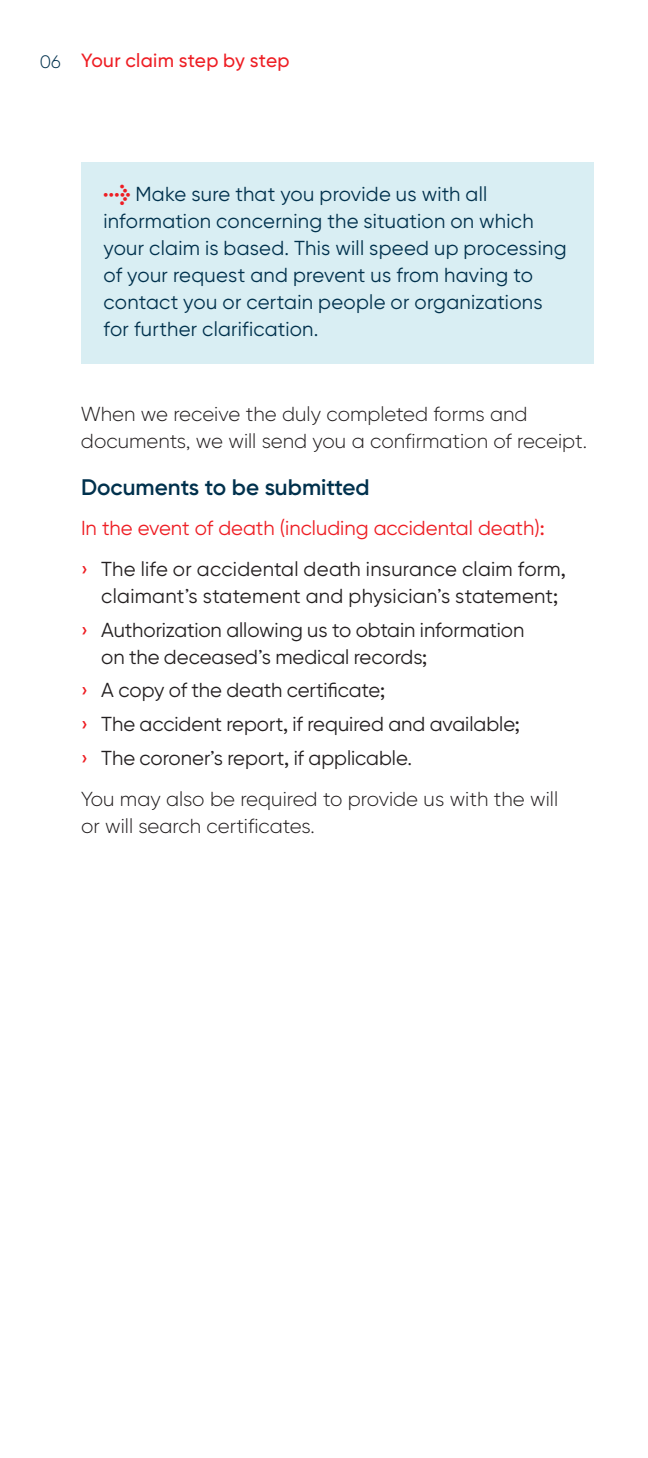
<style>
.page{position:relative;width:648px;height:1458px;background:#fff}
.page>*{position:absolute;margin:0;border:0;box-sizing:border-box;transform-origin:0 0}
.t1{font:600 22.5px "Gilroy BN";color:#00314d}
.t2{font:20.25px/33.8px "Gilroy BN";color:#231f20}
.t3{font:20.25px/27px "Gilroy BN";letter-spacing:.015em;color:#00314d}
.t4{font:300 20.25px/27px "Gilroy BN";color:#231f20}
.t5{font:20.25px/40.5px "Gilroy BN";color:#ee1d23}
.t6{font:500 19.12px "Gilroy BN";letter-spacing:.015em;color:#ee1d23}
.s1{font-weight:300;font-size:18px;color:#00314d}
.s2{font-family:"Meta Bold Expert";font-size:22.5px;color:#ee1d23}
.s3{font-weight:500}
.s4{color:#231f20}
.s5{font-weight:500;color:#ee1d23}
</style>
<div class="page">
<div style="left:81px;top:162px;width:513px;height:201px;background:#d9eef3"></div>
<p class="t6" style="left:40px;top:49px;width:251px"><span class="s1">06</span> Your claim step by step</p>
<p class="t3" style="left:104px;top:181px;width:465px"><span class="s2">l</span> Make sure that you provide us with all information concerning the situation on which your claim is based. This will speed up processing of your request and prevent us from having to contact you or certain people or organizations for further clarification.</p>
<p class="t4" style="left:81px;top:400px;width:508px">When we receive the duly completed forms and documents, we will send you a confirmation of receipt.</p>
<p class="t1" style="left:81px;top:473px;width:290px">Documents to be submitted</p>
<p class="t5" style="left:81px;top:508px;width:487px">In the event of death (including accidental death):<br><span class="s3">›</span> <span class="s4">The life or accidental death insurance claim form,</span></p>
<p class="t2" style="left:81px;top:579px;width:479px;text-indent:20px">claimant’s statement and physician’s statement; <span class="s5">›</span> Authorization allowing us to obtain information</p>
<p class="t2" style="left:81px;top:640px;width:440px;text-indent:20px">on the deceased’s medical records;<br><span class="s5">›</span> A copy of the death certificate;<br><span class="s5">›</span> The accident report, if required and available; <span class="s5">›</span> The coroner’s report, if applicable.</p>
<p class="t4" style="left:81px;top:785px;width:479px">You may also be required to provide us with the will or will search certificates.</p>
</div>
